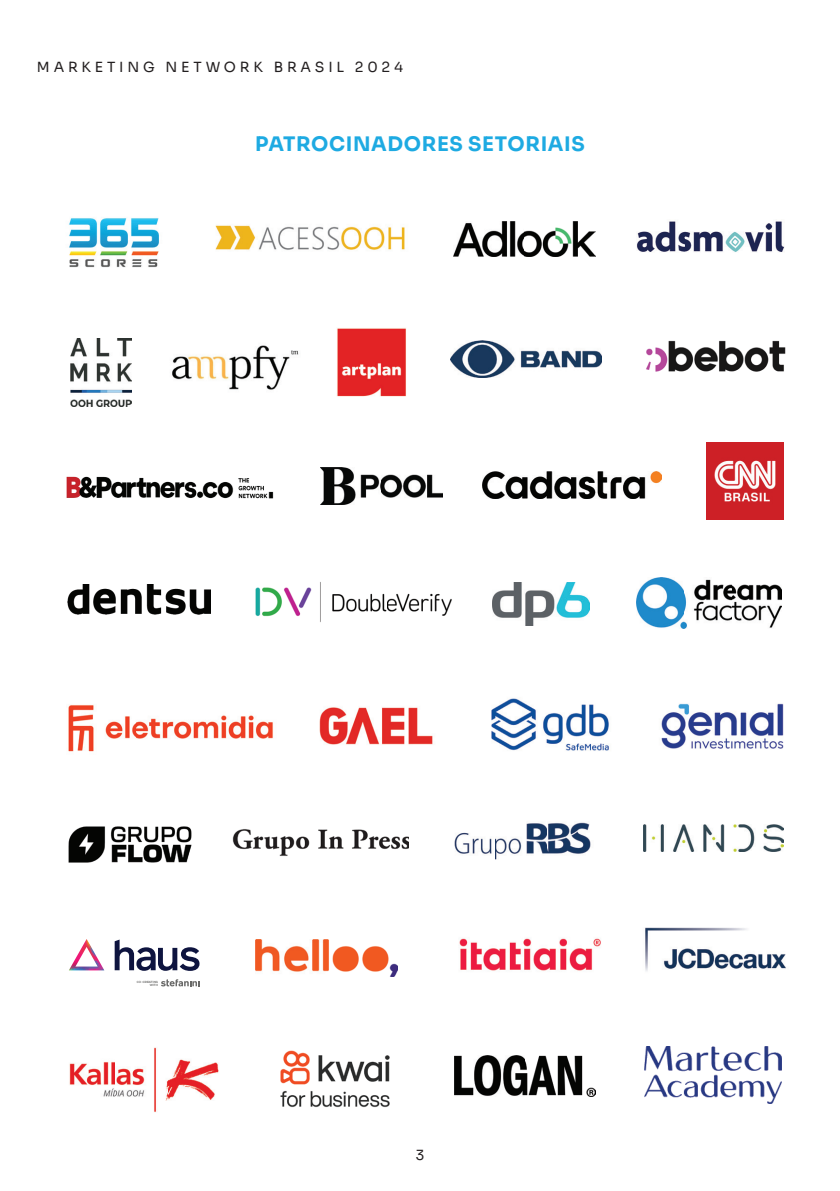
<style>
.page{position:relative;width:840px;height:1191px;background:#fff}
.page>*{position:absolute;margin:0;border:0;box-sizing:border-box;transform-origin:0 0}
.t1{font:700 20px "Sora";letter-spacing:.03em;color:#1eaae2}
.t2{font:14px "Sora";letter-spacing:.27em;color:#231f20}
.t3{font:700 3px/3px "Nexa";letter-spacing:.015em;color:#686867;text-align:right}
</style>
<div class="page">
<img style="left:450px;top:341px;width:151px;height:37px">
<img style="left:320px;top:468px;width:122px;height:37px">
<img style="left:482px;top:472px;width:179px;height:26px">
<img style="left:636px;top:221px;width:148px;height:31px">
<img style="left:453px;top:221px;width:141px;height:35px">
<img style="left:69px;top:1047px;width:150px;height:66px">
<img style="left:66px;top:476px;width:208px;height:23px">
<img style="left:646px;top:340px;width:140px;height:32px">
<img style="left:215px;top:225px;width:190px;height:25px">
<img style="left:69px;top:218px;width:90px;height:50px">
<img style="left:70px;top:338px;width:61px;height:68px">
<img style="left:67px;top:584px;width:143px;height:30px">
<img style="left:706px;top:443px;width:77px;height:76px">
<img style="left:636px;top:577px;width:144px;height:51px">
<img style="left:459px;top:938px;width:142px;height:33px">
<img style="left:454px;top:822px;width:137px;height:38px">
<svg style="left:161px;top:979px;width:38px;height:7px"></svg>
<svg style="left:115px;top:939px;width:84px;height:32px"></svg>
<svg style="left:69px;top:939px;width:35px;height:31px"></svg>
<img style="left:255px;top:939px;width:142px;height:37px">
<img style="left:643px;top:824px;width:139px;height:28px">
<img style="left:661px;top:703px;width:123px;height:46px">
<img style="left:232px;top:829px;width:177px;height:27px">
<img style="left:645px;top:927px;width:141px;height:44px">
<img style="left:337px;top:328px;width:69px;height:68px">
<img style="left:172px;top:345px;width:127px;height:45px">
<img style="left:454px;top:1055px;width:141px;height:41px">
<img style="left:644px;top:1046px;width:137px;height:57px">
<img style="left:280px;top:1050px;width:110px;height:58px">
<img style="left:68px;top:705px;width:205px;height:47px">
<img style="left:491px;top:698px;width:118px;height:53px">
<img style="left:319px;top:707px;width:114px;height:38px">
<img style="left:68px;top:826px;width:124px;height:37px">
<img style="left:492px;top:582px;width:96px;height:43px">
<img style="left:255px;top:582px;width:197px;height:40px">
<p class="t2" style="left:37px;top:56px;width:367px">MARKETING NETWORK BRASIL 2024</p>
<h1 class="t1" style="left:255px;top:127px;width:331px">PATROCINADORES SETORIAIS</h1>
<p class="t3" style="left:137px;top:980px;width:23px">CO-CREATING<br>WITH</p>
<p class="t2" style="left:416px;top:1143px;width:10px">3</p>
</div>
